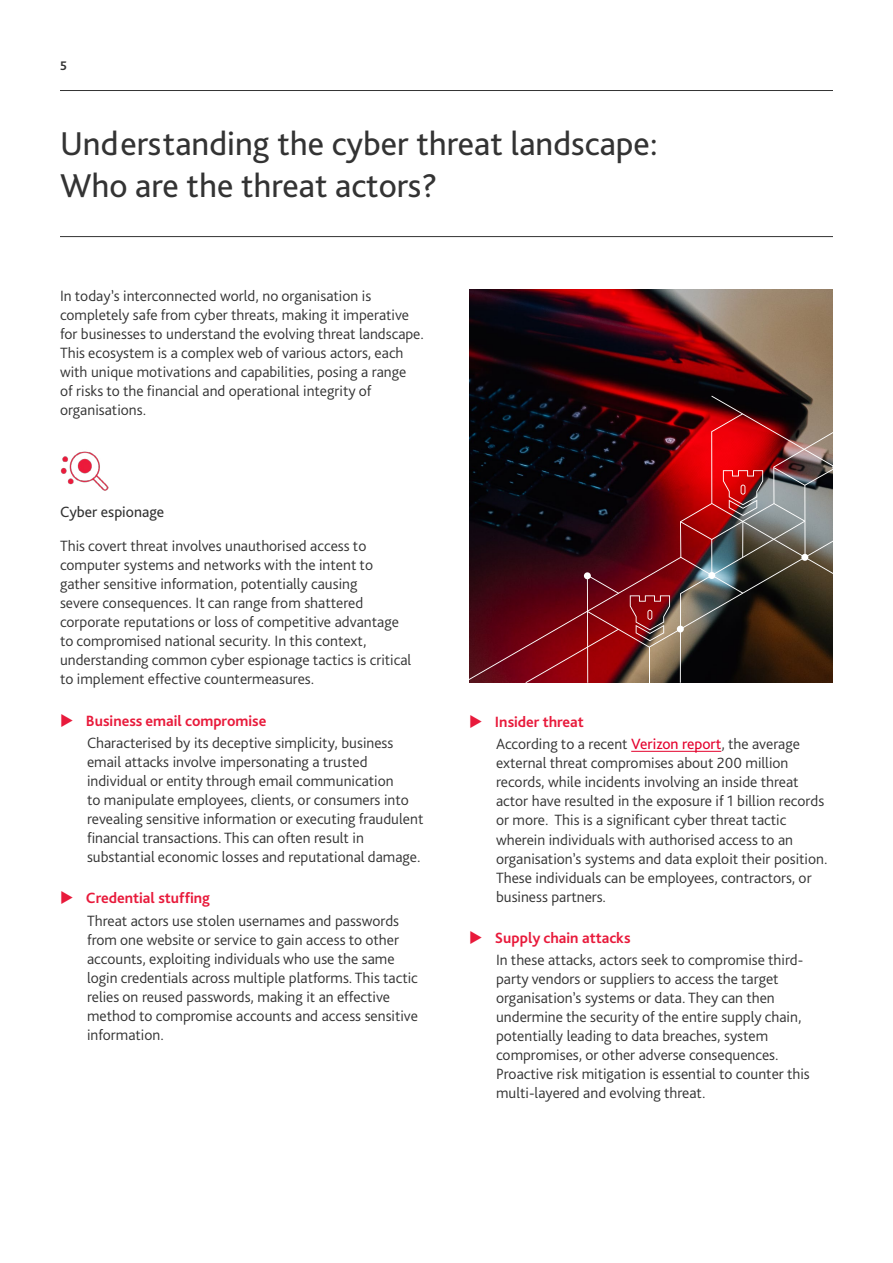
<style>
.page{position:relative;width:893px;height:1263px;background:#fff}
.page>*{position:absolute;margin:0;border:0;box-sizing:border-box;transform-origin:0 0}
.t1{font:34.5px/41.4px "Bliss Pro";color:#333}
.t2{font:300 15.6px/19px "Bliss Pro";color:#333}
.t3{font:700 15.6px "Bliss Pro";color:#e81a3b}
.t4{font:15.6px "Bliss Pro";color:#333}
.t5{font:700 12.9px "Bliss Pro";color:#333}
.s1{font-weight:700;color:#e81a3b}
.s2{font-weight:400;color:#e4032e}
</style>
<div class="page">
<hr style="left:60px;top:90px;width:773px;height:1px;background:#333">
<hr style="left:60px;top:236px;width:773px;height:1px;background:#333">
<hr style="left:631px;top:751px;width:90px;height:1px;background:#e4032e">
<img style="left:60px;top:451px;width:48px;height:40px">
<img style="left:469px;top:289px;width:364px;height:107px">
<img style="left:469px;top:396px;width:364px;height:287px">
<p class="t5" style="left:60px;top:58px;width:8px">5</p>
<h1 class="t1" style="left:60px;top:122px;width:599px">Understanding the cyber threat landscape:<br>Who are the threat actors?</h1>
<p class="t2" style="left:60px;top:286px;width:365px">In today’s interconnected world, no organisation is completely safe from cyber threats, making it imperative for businesses to understand the evolving threat landscape.<br>This ecosystem is a complex web of various actors, each with unique motivations and capabilities, posing a range<br>of risks to the financial and operational integrity of organisations.</p>
<p class="t4" style="left:60px;top:502px;width:106px">Cyber espionage</p>
<p class="t2" style="left:60px;top:536px;width:353px">This covert threat involves unauthorised access to computer systems and networks with the intent to gather sensitive information, potentially causing<br>severe consequences. It can range from shattered corporate reputations or loss of competitive advantage to compromised national security. In this context, understanding common cyber espionage tactics is critical to implement effective countermeasures.</p>
<p class="t3" style="left:86px;top:711px;width:182px">Business email compromise</p>
<p class="t2" style="left:87px;top:733px;width:338px">Characterised by its deceptive simplicity, business email attacks involve impersonating a trusted individual or entity through email communication<br>to manipulate employees, clients, or consumers into revealing sensitive information or executing fraudulent financial transactions. This can often result in substantial economic losses and reputational damage.</p>
<p class="t3" style="left:86px;top:889px;width:125px">Credential stuffing</p>
<p class="t2" style="left:87px;top:910px;width:332px">Threat actors use stolen usernames and passwords from one website or service to gain access to other accounts, exploiting individuals who use the same login credentials across multiple platforms. This tactic relies on reused passwords, making it an effective method to compromise accounts and access sensitive information.</p>
<p class="t2" style="left:495px;top:711px;width:307px;line-height:22px"><span class="s1">Insider threat<br></span>According to a recent <span class="s2">Verizon report</span>, the average</p>
<p class="t2" style="left:496px;top:753px;width:333px">external threat compromises about 200 million records, while incidents involving an inside threat actor have resulted in the exposure if 1 billion records or more. This is a significant cyber threat tactic wherein individuals with authorised access to an organisation’s systems and data exploit their position.<br>These individuals can be employees, contractors, or business partners.</p>
<p class="t3" style="left:495px;top:928px;width:137px">Supply chain attacks</p>
<p class="t2" style="left:496px;top:950px;width:315px">In these attacks, actors seek to compromise third&shy;party vendors or suppliers to access the target organisation’s systems or data. They can then undermine the security of the entire supply chain, potentially leading to data breaches, system compromises, or other adverse consequences.<br>Proactive risk mitigation is essential to counter this multi-layered and evolving threat.</p>
</div>
